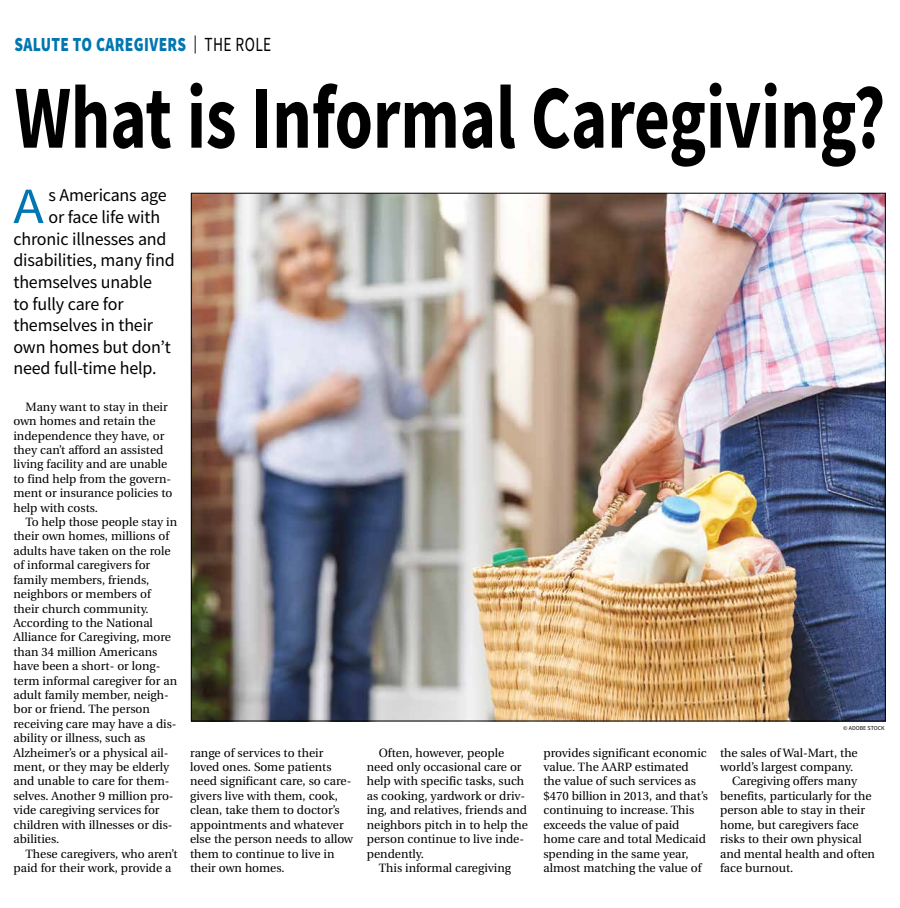
<style>
.page{position:relative;width:900px;height:908px;background:#fff}
.page>*{position:absolute;margin:0;border:0;box-sizing:border-box;transform-origin:0 0}
.t1{font:700 90px "Source Sans Pro";color:#000;scale:.77 1}
.t2{font:50.9px "Source Sans Pro";color:#0077b1;scale:1.1 1}
.t3{font:900 20px "Source Sans Pro";letter-spacing:.025em;color:#0077b1;scale:.77 1}
.t4{font:18px "Source Sans Pro";letter-spacing:-.01em;color:#000}
.t5{font:12px/14.4px "Utopia";color:#000}
.t6{font:6px "Source Sans Pro";color:#000}
.s1{font-weight:400;font-size:18px;color:#000}
.s2{font-weight:400;color:#000}
</style>
<div class="page">
<img style="left:193px;top:195px;width:691px;height:524px">
<h3 class="t3" style="left:14px;top:31px;width:335px">SALUTE TO CAREGIVERS <span class="s1">|</span> <span class="s2">THE ROLE</span></h3>
<h1 class="t1" style="left:15px;top:57px;width:1132px">What is Informal Caregiving?</h1>
<h2 class="t2" style="left:13px;top:174px;width:29px">A</h2>
<h3 class="t4" style="left:49px;top:184px;width:120px">s Americans age</h3>
<h3 class="t4" style="left:49px;top:205px;width:113px">or face life with</h3>
<h3 class="t4" style="left:14px;top:227px;width:155px">chronic illnesses and</h3>
<h3 class="t4" style="left:14px;top:249px;width:163px">disabilities, many find</h3>
<h3 class="t4" style="left:14px;top:270px;width:140px">themselves unable</h3>
<h3 class="t4" style="left:14px;top:292px;width:112px">to fully care for</h3>
<h3 class="t4" style="left:14px;top:313px;width:141px">themselves in their</h3>
<h3 class="t4" style="left:14px;top:335px;width:159px">own homes but don’t</h3>
<h3 class="t4" style="left:14px;top:357px;width:145px">need full-time help.</h3>
<p class="t5" style="left:14px;top:399px;width:161px;text-indent:12px">Many want to stay in their own homes and retain the independence they have, or they can’t afford an assisted living facility and are unable to find help from the govern&shy;ment or insurance policies to help with costs.</p>
<p class="t5" style="left:14px;top:515px;width:165px;text-indent:12px">To help those people stay in their own homes, millions of adults have taken on the role of informal caregivers for family members, friends, neighbors or members of their church community.<br>According to the National<br>Alliance for Caregiving, more than 34 million Americans have been a short- or long&shy;term informal caregiver for an adult family member, neigh&shy;bor or friend. The person receiving care may have a dis&shy;ability or illness, such as<br>Alzheimer’s or a physical ail&shy;ment, or they may be elderly and unable to care for them&shy;selves. Another 9 million pro&shy;vide caregiving services for children with illnesses or dis&shy;abilities.</p>
<p class="t5" style="left:14px;top:846px;width:166px;text-indent:12px">These caregivers, who aren’t paid for their work, provide a</p>
<p class="t5" style="left:190px;top:745px;width:165px">range of services to their loved ones. Some patients need significant care, so care&shy;givers live with them, cook, clean, take them to doctor’s appointments and whatever else the person needs to allow them to continue to live in their own homes.</p>
<p class="t5" style="left:367px;top:745px;width:163px;text-indent:12px">Often, however, people need only occasional care or help with specific tasks, such as cooking, yardwork or driv&shy;ing, and relatives, friends and neighbors pitch in to help the person continue to live inde&shy;pendently.</p>
<p class="t5" style="left:379px;top:860px;width:134px">This informal caregiving</p>
<p class="t6" style="left:843px;top:724px;width:43px">© ADOBE STOCK</p>
<p class="t5" style="left:543px;top:745px;width:166px">provides significant economic value. The AARP estimated the value of such services as $470 billion in 2013, and that’s continuing to increase. This exceeds the value of paid home care and total Medicaid spending in the same year, almost matching the value of</p>
<p class="t5" style="left:720px;top:745px;width:139px">the sales of Wal-Mart, the</p>
<p class="t5" style="left:720px;top:759px;width:135px">world’s largest company.</p>
<p class="t5" style="left:732px;top:774px;width:127px">Caregiving offers many</p>
<p class="t5" style="left:720px;top:788px;width:153px">benefits, particularly for the</p>
<p class="t5" style="left:720px;top:803px;width:146px">person able to stay in their</p>
<p class="t5" style="left:720px;top:817px;width:140px">home, but caregivers face</p>
<p class="t5" style="left:720px;top:831px;width:143px">risks to their own physical</p>
<p class="t5" style="left:720px;top:846px;width:157px">and mental health and often</p>
<p class="t5" style="left:720px;top:860px;width:75px">face burnout.</p>
</div>
